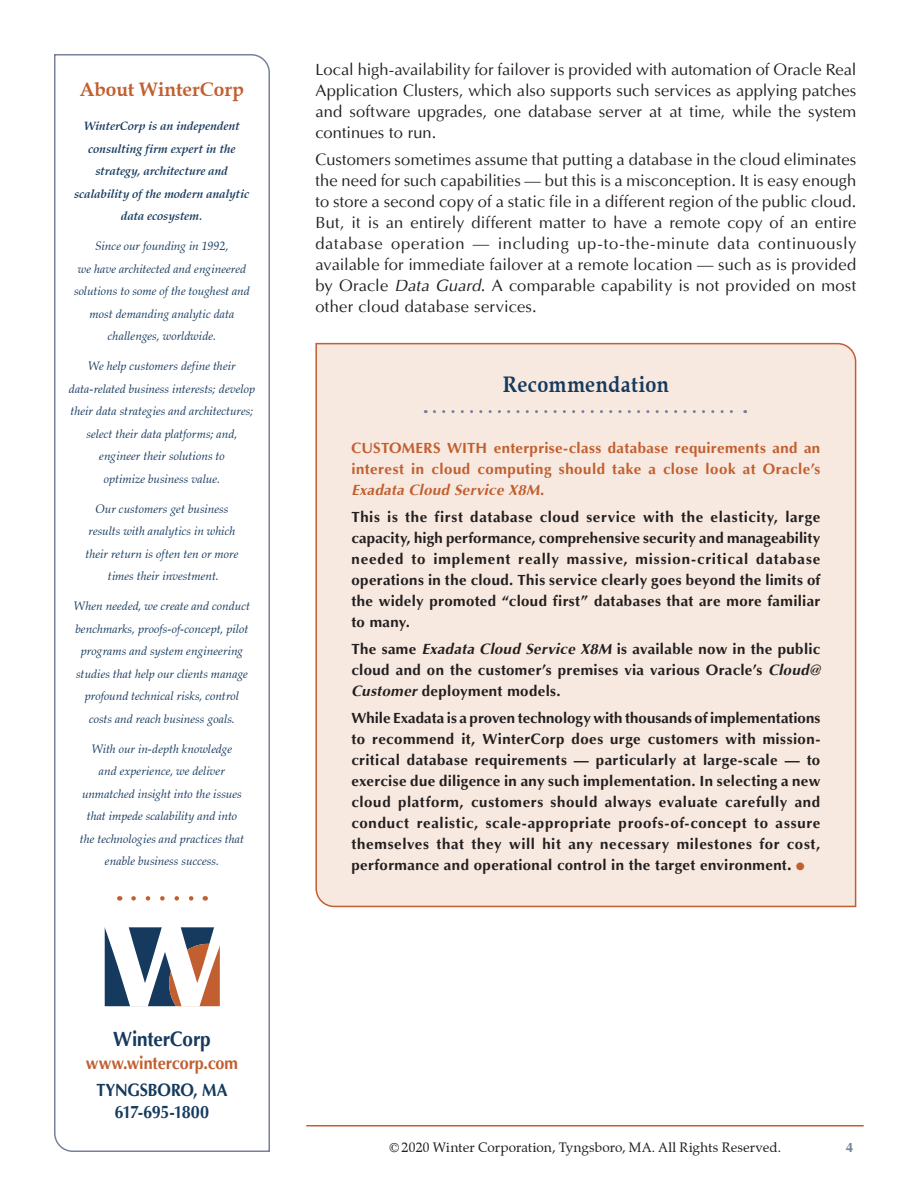
<style>
.page{position:relative;width:918px;height:1188px;background:#fff}
.page>*{position:absolute;margin:0;border:0;box-sizing:border-box;transform-origin:0 0}
.t1{font:700 22.5px "Zapf Calligraphic 801 BT";letter-spacing:.015em;color:#163a5e;scale:.9 1}
.t2{font:700 21px "Ottawa";letter-spacing:-.005em;color:#163a5e;scale:.9 1}
.t3{font:700 19.5px "Zapf Calligraphic 801 BT";letter-spacing:-.005em;color:#c15f30}
.t4{font:700 18px/22.5px "Ottawa";letter-spacing:-.015em;color:#163a5e;text-align:center;scale:.9 1}
.t5{font:700 18px "Ottawa";letter-spacing:-.005em;color:#c15f30;scale:.9 1}
.t6{font:16.5px/21px "Ottawa Plain";letter-spacing:.01em;color:#231f20;text-align:justify}
.t7{font:700 15px/21px "Ottawa";letter-spacing:.025em;color:#231f20;text-align:justify}
.t8{font:700 15px/21px "Ottawa";letter-spacing:.035em;color:#c15f30;text-align:justify}
.t9{font:13.5px "Zapf Calligraphic 801 BT";letter-spacing:.01em;color:#231f20}
.t10{font:700 13.5px "Ottawa";color:#78819c}
.t11{font:italic 12px/22.5px "Zapf Calligraphic 801 BT";letter-spacing:.005em;color:#163a5e;text-align:center}
.t12{font:italic 700 12px/22.5px "Zapf Calligraphic 801 BT";letter-spacing:.005em;color:#163a5e;text-align:center}
.s1{font-family:"Ottawa";font-style:italic}
.s2{font-style:italic}
.s3{font-size:16.5px}
.s4{font-size:22.5px;color:#c15f30}
</style>
<div class="page">
<hr style="left:307px;top:1125px;width:556px;height:1px;background:#c15f30">
<svg style="left:54px;top:54px;width:216px;height:1098px"></svg>
<div style="left:315px;top:342px;width:542px;height:566px;background:#f7e9df"></div>
<svg style="left:434px;top:410px;width:312px;height:3px"></svg>
<svg style="left:104px;top:926px;width:123px;height:81px"></svg>
<h3 class="t3" style="left:80px;top:77px;width:166px">About WinterCorp</h3>
<p class="t12" style="left:74px;top:115px;width:177px">WinterCorp is an independent consulting firm expert in the strategy, architecture and scalability of the modern analytic data ecosystem.</p>
<p class="t11" style="left:74px;top:235px;width:177px">Since our founding in 1992,<br>we have architected and engineered solutions to some of the toughest and most demanding analytic data challenges, worldwide.</p>
<p class="t11" style="left:69px;top:355px;width:188px">We help customers define their data-related business interests; develop their data strategies and architectures; select their data platforms; and, engineer their solutions to<br>optimize business value.</p>
<p class="t11" style="left:86px;top:497px;width:154px">Our customers get business results with analytics in which their return is often ten or more times their investment.</p>
<p class="t11" style="left:74px;top:595px;width:178px">When needed, we create and conduct benchmarks, proofs-of-concept, pilot programs and system engineering studies that help our clients manage profound technical risks, control costs and reach business goals.</p>
<p class="t11" style="left:80px;top:737px;width:166px">With our in-depth knowledge<br>and experience, we deliver unmatched insight into the issues that impede scalability and into the technologies and practices that enable business success.</p>
<p class="t6" style="left:315px;top:59px;width:542px">Local high-availability for failover is provided with automation of Oracle Real Application Clusters, which also supports such services as applying patches and software upgrades, one database server at at time, while the system continues to run.</p>
<p class="t6" style="left:315px;top:149px;width:543px">Customers sometimes assume that putting a database in the cloud eliminates the need for such capabilities — but this is a misconception. It is easy enough to store a second copy of a static file in a different region of the public cloud.<br>But, it is an entirely different matter to have a remote copy of an entire database operation — including up-to-the-minute data continuously available for immediate failover at a remote location — such as is provided by Oracle <span class="s1">Data Guard</span>. A comparable capability is not provided on most other cloud database services.</p>
<p class="t1" style="left:503px;top:370px;width:186px">Recommendation</p>
<p class="t8" style="left:351px;top:438px;width:470px">CUSTOMERS WITH enterprise-class database requirements and an interest in cloud computing should take a close look at Oracle’s <span class="s2">Exadata Cloud Service X8M</span>.</p>
<p class="t7" style="left:351px;top:507px;width:470px">This is the first database cloud service with the elasticity, large capacity, high performance, comprehensive security and manageability needed to implement really massive, mission-critical database operations in the cloud. This service clearly goes beyond the limits of the widely promoted “cloud first” databases that are more familiar to many.</p>
<p class="t7" style="left:351px;top:639px;width:470px">The same <span class="s2">Exadata Cloud Service X8M</span> is available now in the public cloud and on the customer’s premises via various Oracle’s <span class="s2">Cloud@ Customer</span> deployment models.</p>
<p class="t7" style="left:351px;top:708px;width:470px">While Exadata is a proven technology with thousands of implementations to recommend it, WinterCorp does urge customers with mission&shy;critical database requirements — particularly at large-scale — to exercise due diligence in any such implementation. In selecting a new cloud platform, customers should always evaluate carefully and conduct realistic, scale-appropriate proofs-of-concept to assure themselves that they will hit any necessary milestones for cost, performance and operational control in the target environment<span class="s3">.</span><span class="s4">•</span></p>
<h3 class="t2" style="left:113px;top:1026px;width:110px">WinterCorp</h3>
<h4 class="t5" style="left:86px;top:1051px;width:171px">www.wintercorp.com</h4>
<p class="t4" style="left:96px;top:1078px;width:147px">TYNGSBORO, MA<br>617-695-1800</p>
<p class="t9" style="left:389px;top:1139px;width:394px">©2020 Winter Corporation, Tyngsboro, MA. All Rights Reserved.</p>
<p class="t10" style="left:846px;top:1139px;width:9px">4</p>
</div>
